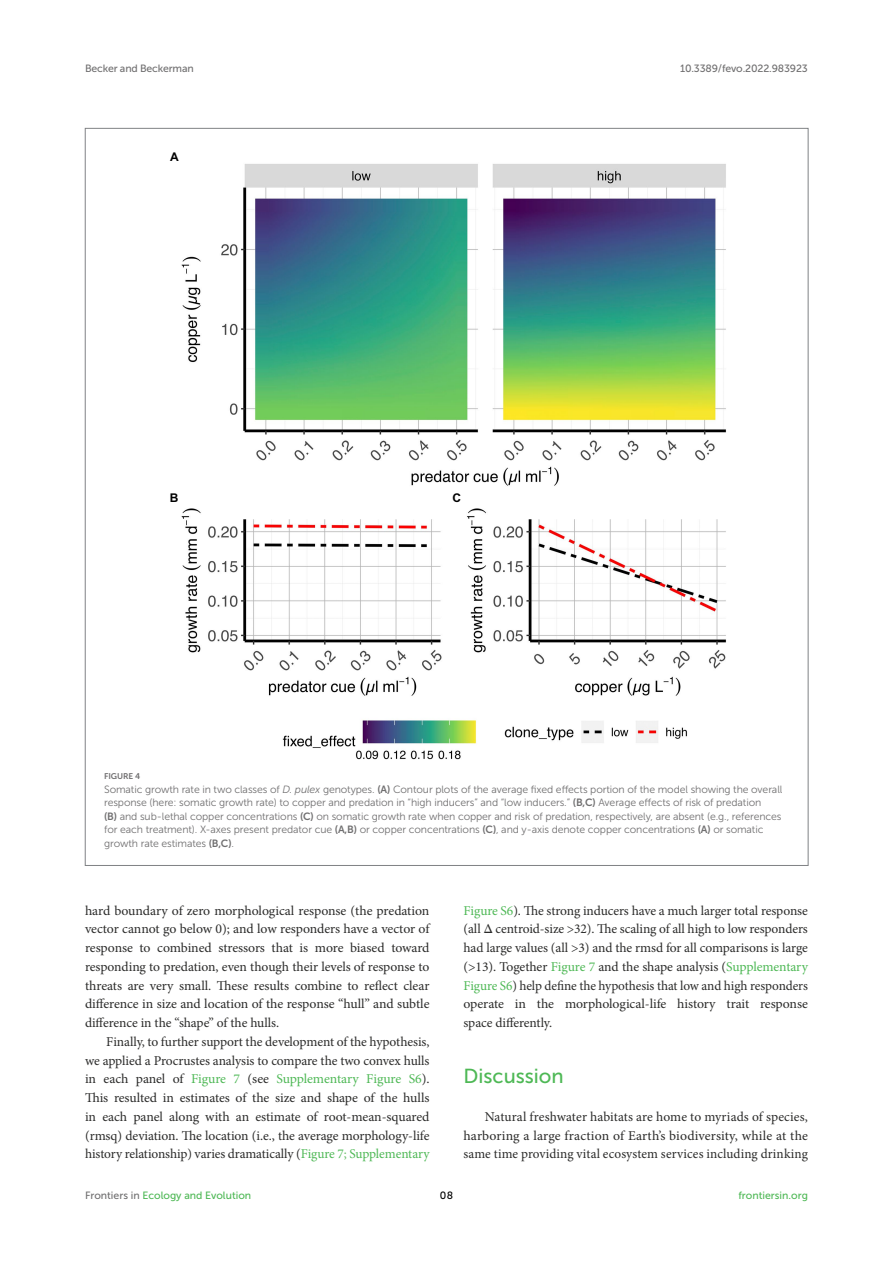
<style>
.page{position:relative;width:893px;height:1263px;background:#fff}
.page>*{position:absolute;margin:0;border:0;box-sizing:border-box;transform-origin:0 0}
.HEAD_1{font:20.25px "Museo Sans 500";color:#4eb855}
.TEXT{font:13.5px/18.8px "Minion Pro";letter-spacing:-.005em;color:#2b2b2a;text-align:justify}
.TEXT_FLUSH{font:13.5px/18.8px "Minion Pro";letter-spacing:.01em;color:#2b2b2a;text-align:justify}
.t1{font:700 12px "Arial";color:#000}
.FIG_LEG{font:10.5px/13.5px "Museo Sans 300";letter-spacing:-.01em;color:#706f70}
.t2{font:10.5px "Museo Sans 500";color:#4eb855}
.t3{font:10.5px "Museo Sans 500";letter-spacing:-.015em;color:#706f70}
.t4{font:10.5px "Museo Sans 500";color:#000}
.FIG_HD{font:8.25px "Museo Sans 700";letter-spacing:-.01em;color:#706f70}
.s1{font-style:italic}
.s2{font-family:"Museo Sans 700"}
.s3{color:#4eb855}
.s4{color:#64bd64}
.s5{font-family:"STIX General"}
.s6{color:#706f70}
</style>
<div class="page">
<img style="left:181px;top:164px;width:545px;height:596px">
<p class="t3" style="left:85px;top:63px;width:110px">Becker and Beckerman</p>
<p class="t3" style="left:680px;top:63px;width:129px">10.3389/fevo.2022.983923</p>
<p class="t1" style="left:170px;top:149px;width:10px">A</p>
<p class="t1" style="left:170px;top:489px;width:10px">B</p>
<p class="t1" style="left:452px;top:489px;width:10px">C</p>
<p class="FIG_HD" style="left:104px;top:771px;width:37px">FIGURE 4</p>
<p class="FIG_LEG" style="left:104px;top:782px;width:680px">Somatic growth rate in two classes of <span class="s1">D. pulex</span> genotypes. <span class="s2">(A)</span> Contour plots of the average fixed effects portion of the model showing the overall response (here: somatic growth rate) to copper and predation in “high inducers” and “low inducers.” <span class="s2">(B,C)</span> Average effects of risk of predation<br><span class="s2">(B)</span> and sub-lethal copper concentrations <span class="s2">(C)</span> on somatic growth rate when copper and risk of predation, respectively, are absent (e.g., references for each treatment). X-axes present predator cue <span class="s2">(A,B)</span> or copper concentrations <span class="s2">(C)</span>, and y-axis denote copper concentrations <span class="s2">(A)</span> or somatic growth rate estimates <span class="s2">(B,C)</span>.</p>
<p class="TEXT" style="left:85px;top:901px;width:346px">hard boundary of zero morphological response (the predation vector cannot go below 0); and low responders have a vector of response to combined stressors that is more biased toward responding to predation, even though their levels of response to threats are very small. These results combine to reflect clear difference in size and location of the response “hull” and subtle difference in the “shape” of the hulls.</p>
<p class="TEXT" style="left:85px;top:1032px;width:346px;text-indent:21px">Finally, to further support the development of the hypothesis, we applied a Procrustes analysis to compare the two convex hulls in each panel of <span class="s3">Figure 7</span> (see <span class="s3">Supplementary Figure S6</span>).<br>This resulted in estimates of the size and shape of the hulls in each panel along with an estimate of root-mean-squared (rmsq) deviation. The location (i.e., the average morphology-life history relationship) varies dramatically (<span class="s3">Figure 7</span><span class="s4">;</span> <span class="s3">Supplementary</span></p>
<p class="TEXT" style="left:463px;top:901px;width:346px"><span class="s3">Figure S6</span>). The strong inducers have a much larger total response (all <span class="s5">Δ</span> centroid-size &gt;32). The scaling of all high to low responders had large values (all &gt;3) and the rmsd for all comparisons is large (&gt;13). Together <span class="s3">Figure 7</span> and the shape analysis (<span class="s3">Supplementary Figure S6</span>) help define the hypothesis that low and high responders operate in the morphological-life history trait response space differently.</p>
<p class="HEAD_1" style="left:463px;top:1065px;width:102px">Discussion</p>
<p class="TEXT_FLUSH" style="left:463px;top:1107px;width:346px;text-indent:21px">Natural freshwater habitats are home to myriads of species, harboring a large fraction of Earth’s biodiversity, while at the same time providing vital ecosystem services including drinking</p>
<p class="t2" style="left:85px;top:1190px;width:168px"><span class="s6">Frontiers in</span> Ecology and Evolution</p>
<p class="t4" style="left:440px;top:1190px;width:15px">08</p>
<p class="t2" style="left:738px;top:1190px;width:71px">frontiersin.org</p>
</div>
